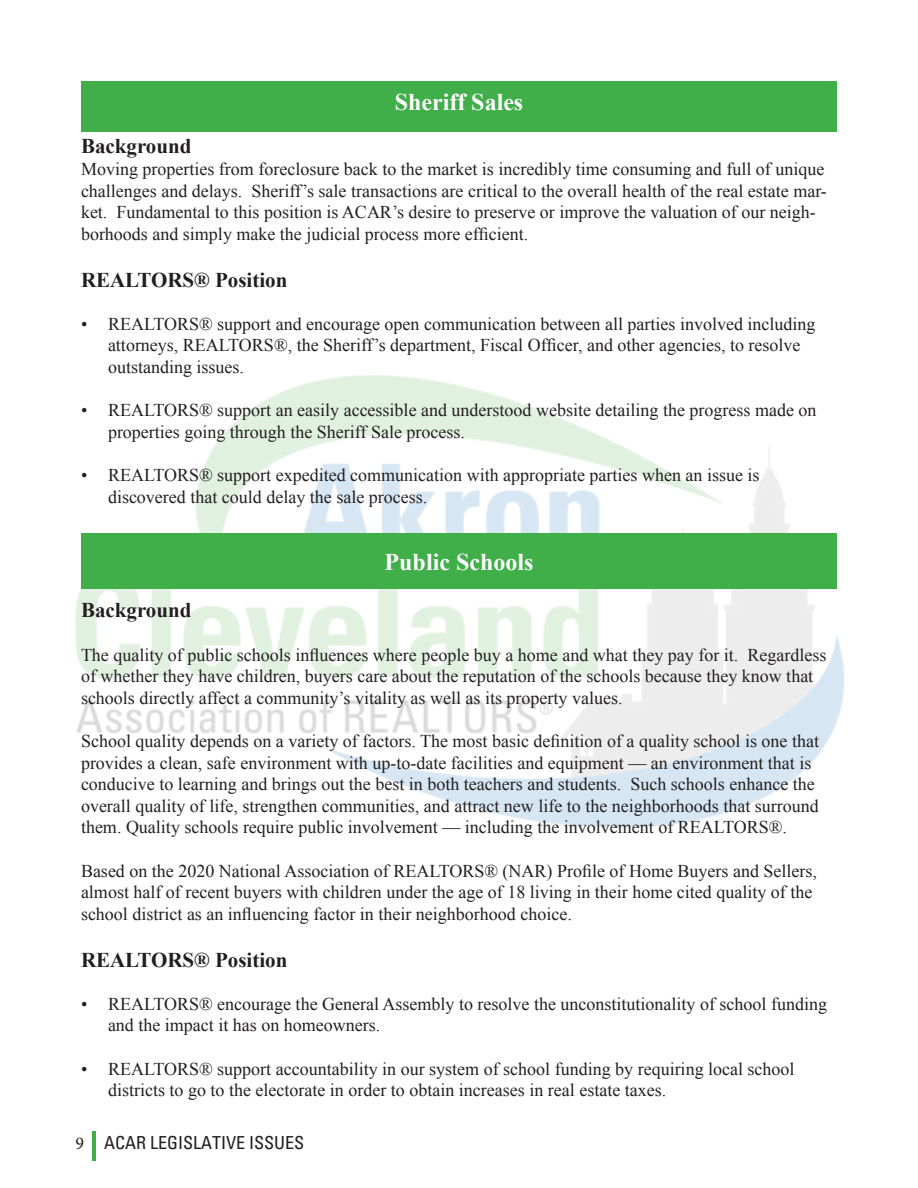
<style>
.page{position:relative;width:918px;height:1188px;background:#fff}
.page>*{position:absolute;margin:0;border:0;box-sizing:border-box;transform-origin:0 0}
.t1{font:700 24px "Times New Roman";color:#fff}
.t2{font:700 21px "Times New Roman";color:#231f20}
.t3{font:18px/21.6px "Times New Roman";color:#231f20}
.t4{font:condensed 18px "Univers";color:#231f20}
.s1{font-family:"Minion Pro";font-stretch:normal}
</style>
<div class="page">
<img style="left:75px;top:375px;width:770px;height:453px">
<hr style="left:93px;top:1131px;width:3px;height:30px;background:#40ae49">
<div style="left:81px;top:533px;width:756px;height:56px;background:#40ae49"></div>
<div style="left:81px;top:81px;width:756px;height:51px;background:#40ae49"></div>
<p class="t1" style="left:395px;top:86px;width:130px">Sheriff Sales</p>
<p class="t2" style="left:81px;top:132px;width:112px">Background</p>
<p class="t3" style="left:81px;top:158px;width:747px">Moving properties from foreclosure back to the market is incredibly time consuming and full of unique challenges and delays. Sheriff’s sale transactions are critical to the overall health of the real estate mar&shy;ket. Fundamental to this position is ACAR’s desire to preserve or improve the valuation of our neigh&shy;borhoods and simply make the judicial process more efficient.</p>
<p class="t2" style="left:81px;top:265px;width:208px">REALTORS® Position</p>
<p class="t3" style="left:81px;top:313px;width:736px">• REALTORS® support and encourage open communication between all parties involved including</p>
<p class="t3" style="left:108px;top:334px;width:694px">attorneys, REALTORS®, the Sheriff’s department, Fiscal Officer, and other agencies, to resolve</p>
<p class="t3" style="left:108px;top:356px;width:138px">outstanding issues.</p>
<p class="t3" style="left:81px;top:399px;width:737px">• REALTORS® support an easily accessible and understood website detailing the progress made on</p>
<p class="t3" style="left:108px;top:421px;width:359px">properties going through the Sheriff Sale process.</p>
<p class="t3" style="left:81px;top:464px;width:680px">• REALTORS® support expedited communication with appropriate parties when an issue is</p>
<p class="t3" style="left:108px;top:486px;width:321px">discovered that could delay the sale process.</p>
<p class="t1" style="left:385px;top:545px;width:150px">Public Schools</p>
<p class="t2" style="left:81px;top:596px;width:112px">Background</p>
<p class="t3" style="left:81px;top:643px;width:747px">The quality of public schools influences where people buy a home and what they pay for it. Regardless of whether they have children, buyers care about the reputation of the schools because they know that schools directly affect a community’s vitality as well as its property values.</p>
<p class="t3" style="left:81px;top:730px;width:740px">School quality depends on a variety of factors. The most basic definition of a quality school is one that provides a clean, safe environment with up-to-date facilities and equipment — an environment that is conducive to learning and brings out the best in both teachers and students. Such schools enhance the overall quality of life, strengthen communities, and attract new life to the neighborhoods that surround them. Quality schools require public involvement — including the involvement of REALTORS®.</p>
<p class="t3" style="left:81px;top:859px;width:738px">Based on the 2020 National Association of REALTORS® (NAR) Profile of Home Buyers and Sellers, almost half of recent buyers with children under the age of 18 living in their home cited quality of the school district as an influencing factor in their neighborhood choice.</p>
<p class="t2" style="left:81px;top:945px;width:208px">REALTORS® Position</p>
<p class="t3" style="left:81px;top:993px;width:748px">• REALTORS® encourage the General Assembly to resolve the unconstitutionality of school funding</p>
<p class="t3" style="left:108px;top:1014px;width:274px">and the impact it has on homeowners.</p>
<p class="t3" style="left:81px;top:1057px;width:715px">• REALTORS® support accountability in our system of school funding by requiring local school</p>
<p class="t3" style="left:108px;top:1079px;width:560px">districts to go to the electorate in order to obtain increases in real estate taxes.</p>
<p class="t4" style="left:76px;top:1131px;width:230px"><span class="s1">9</span> ACAR LEGISLATIVE ISSUES</p>
</div>
